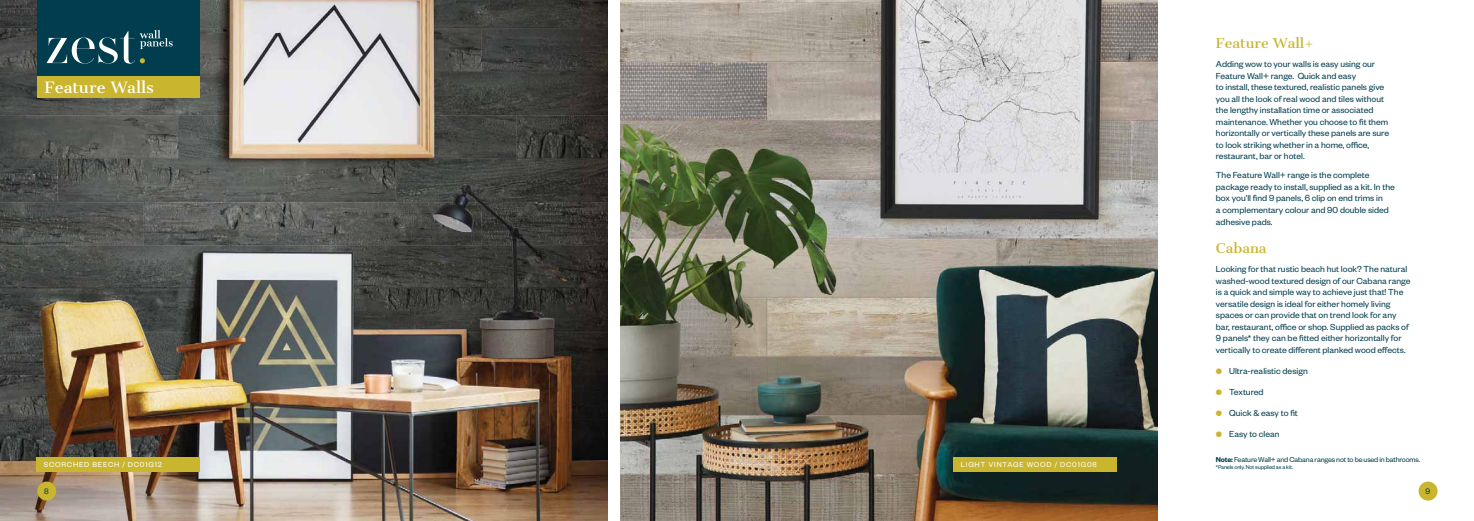
<style>
.page{position:relative;width:1474px;height:521px;background:#fff}
.page>*{position:absolute;margin:0;border:0;box-sizing:border-box;transform-origin:0 0}
.t1{font:20.12px "Sree Krushnadevaraya";color:#fff}
.t2{font:17.5px "Sree Krushnadevaraya";color:#cab52e}
.t3{font:9.62px/11.5px "Founders Grotesk";color:#003d4f}
.t4{font:8.75px "Founders Grotesk";color:#003d4f}
.t5{font:7.96px "Founders Grotesk";letter-spacing:.1em;color:#fff}
.t6{font:7.88px "Founders Grotesk";letter-spacing:-.02em;color:#003d4f}
.t7{font:6.12px "Founders Grotesk";letter-spacing:-.02em;color:#003d4f}
.s1{font-weight:600}
</style>
<div class="page">
<img style="left:0;top:0;width:608px;height:521px">
<img style="left:620px;top:0;width:537px;height:521px">
<div style="left:37px;top:0;width:163px;height:98px;background:#003d4f"></div>
<svg style="left:47px;top:30px;width:126px;height:34px"></svg>
<div style="left:36px;top:457px;width:164px;height:14px;background:#cab52e"></div>
<div style="left:953px;top:457px;width:163px;height:14px;background:#cab52e"></div>
<div style="left:37px;top:76px;width:163px;height:22px;background:#cab52e"></div>
<div style="left:1418px;top:481px;width:19px;height:19px;background:#cab52e;border-radius:50%"></div>
<div style="left:37px;top:481px;width:19px;height:19px;background:#cab52e;border-radius:50%"></div>
<h1 class="t1" style="left:45px;top:74px;width:111px">Feature Walls</h1>
<p class="t5" style="left:44px;top:461px;width:120px">SCORCHED BEECH / DC01G12</p>
<p class="t5" style="left:961px;top:461px;width:137px">LIGHT VINTAGE WOOD / DC01G08</p>
<h2 class="t2" style="left:1215px;top:32px;width:100px">Feature Wall+</h2>
<p class="t3" style="left:1215px;top:59px;width:175px">Adding wow to your walls is easy using our Feature Wall+ range. Quick and easy<br>to install, these textured, realistic panels give you all the look of real wood and tiles without the lengthy installation time or associated maintenance. Whether you choose to fit them horizontally or vertically these panels are sure to look striking whether in a home, office, restaurant, bar or hotel.</p>
<p class="t3" style="left:1215px;top:170px;width:180px">The Feature Wall+ range is the complete package ready to install, supplied as a kit. In the box you’ll find 9 panels, 6 clip on end trims in<br>a complementary colour and 90 double sided adhesive pads.</p>
<h2 class="t2" style="left:1215px;top:237px;width:52px">Cabana</h2>
<p class="t3" style="left:1215px;top:264px;width:196px">Looking for that rustic beach hut look? The natural washed-wood textured design of our Cabana range is a quick and simple way to achieve just that! The versatile design is ideal for either homely living spaces or can provide that on trend look for any bar, restaurant, office or shop. Supplied as packs of 9 panels* they can be fitted either horizontally for vertically to create different planked wood effects.</p>
<p class="t3" style="left:1229px;top:361px;width:80px;line-height:21.1px">Ultra-realistic design<br>Textured<br>Quick &amp; easy to fit<br>Easy to clean</p>
<p class="t6" style="left:1215px;top:457px;width:206px"><span class="s1">Note:</span> Feature Wall+ and Cabana ranges not to be used in bathrooms.</p>
<p class="t7" style="left:1215px;top:465px;width:79px">*Panels only. Not supplied as a kit.</p>
<p class="t4" style="left:44px;top:487px;width:6px">8</p>
<p class="t4" style="left:1425px;top:487px;width:6px">9</p>
</div>
